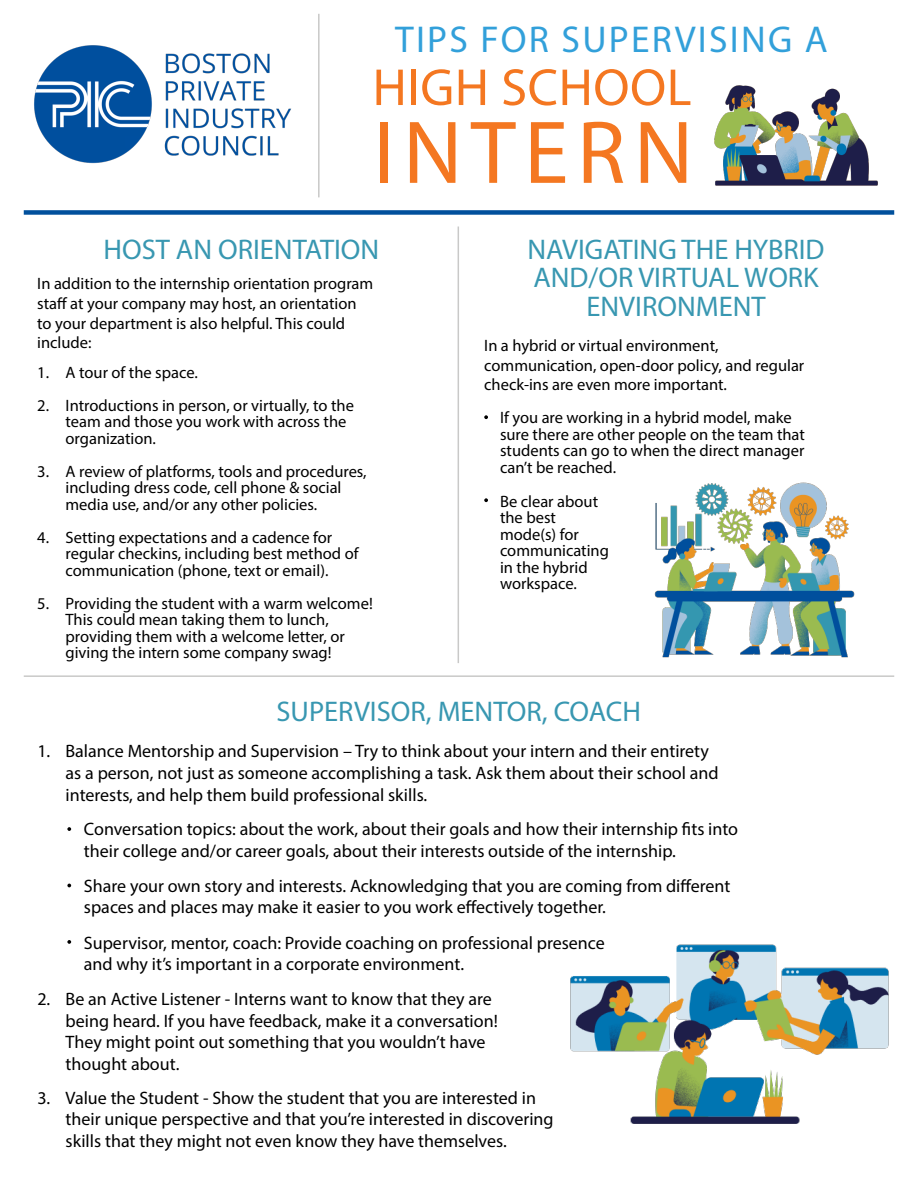
<style>
.page{position:relative;width:918px;height:1188px;background:#fff}
.page>*{position:absolute;margin:0;border:0;box-sizing:border-box;transform-origin:0 0}
.t1{font:90px "Myriad Pro";letter-spacing:.095em;color:#f47721}
.t2{font:52.5px "Myriad Pro";letter-spacing:.01em;color:#f47721}
.t3{font:37.5px "Myriad Pro";letter-spacing:.06em;color:#32a0da}
.t4{font:28.5px/28.5px "Myriad Pro";color:#3897b1;text-align:center}
.t5{font:18px/21.6px "Myriad Pro";color:#000}
.t6{font:16.5px/16.5px "Myriad Pro";color:#000}
</style>
<div class="page">
<img style="left:34px;top:45px;width:257px;height:119px">
<hr style="left:458px;top:227px;width:1px;height:436px;background:#c9c9c8">
<hr style="left:24px;top:675px;width:870px;height:2px;background:#c9c9c8">
<hr style="left:318px;top:14px;width:2px;height:183px;background:#c9c9c8">
<div style="left:24px;top:210px;width:870px;height:5px;background:#01509c"></div>
<img style="left:714px;top:85px;width:164px;height:101px">
<svg style="left:484px;top:415px;width:4px;height:4px"></svg>
<svg style="left:484px;top:498px;width:4px;height:4px"></svg>
<img style="left:654px;top:482px;width:201px;height:176px">
<svg style="left:67px;top:827px;width:4px;height:4px"></svg>
<svg style="left:67px;top:884px;width:4px;height:3px"></svg>
<svg style="left:67px;top:940px;width:4px;height:4px"></svg>
<img style="left:570px;top:944px;width:319px;height:180px">
<h3 class="t3" style="left:395px;top:17px;width:434px">TIPS FOR SUPERVISING A</h3>
<h2 class="t2" style="left:373px;top:55px;width:320px">HIGH SCHOOL</h2>
<h1 class="t1" style="left:373px;top:97px;width:322px">INTERN</h1>
<h3 class="t4" style="left:103px;top:235px;width:277px">HOST AN ORIENTATION</h3>
<p class="t6" style="left:37px;top:273px;width:338px;line-height:19.8px">In addition to the internship orientation program staff at your company may host, an orientation to your department is also helpful. This could include:</p>
<p class="t6" style="left:37px;top:355px;width:13px;line-height:33px">1.<br>2.</p>
<p class="t6" style="left:37px;top:463px;width:13px">3.</p>
<p class="t6" style="left:37px;top:529px;width:13px">4.</p>
<p class="t6" style="left:37px;top:595px;width:13px">5.</p>
<p class="t6" style="left:66px;top:355px;width:290px;line-height:33px">A tour of the space.<br>Introductions in person, or virtually, to the</p>
<p class="t6" style="left:66px;top:413px;width:282px">team and those you work with across the organization.</p>
<p class="t6" style="left:66px;top:463px;width:303px">A review of platforms, tools and procedures, including dress code, cell phone &amp; social media use, and/or any other policies.</p>
<p class="t6" style="left:66px;top:529px;width:295px">Setting expectations and a cadence for regular checkins, including best method of communication (phone, text or email).</p>
<p class="t6" style="left:66px;top:595px;width:309px">Providing the student with a warm welcome!<br>This could mean taking them to lunch, providing them with a welcome letter, or giving the intern some company swag!</p>
<h3 class="t4" style="left:528px;top:234px;width:299px">NAVIGATING THE HYBRID<br>AND/OR VIRTUAL WORK<br>ENVIRONMENT</h3>
<p class="t6" style="left:484px;top:335px;width:322px;line-height:19.8px">In a hybrid or virtual environment, communication, open-door policy, and regular check-ins are even more important.</p>
<p class="t6" style="left:500px;top:409px;width:306px">If you are working in a hybrid model, make sure there are other people on the team that students can go to when the direct manager can’t be reached.</p>
<p class="t6" style="left:500px;top:493px;width:110px">Be clear about the best mode(s) for communicating in the hybrid workspace.</p>
<h3 class="t4" style="left:277px;top:697px;width:366px">SUPERVISOR, MENTOR, COACH</h3>
<p class="t5" style="left:37px;top:740px;width:14px">1.</p>
<p class="t5" style="left:66px;top:740px;width:655px">Balance Mentorship and Supervision – Try to think about your intern and their entirety as a person, not just as someone accomplishing a task. Ask them about their school and interests, and help them build professional skills.</p>
<p class="t5" style="left:84px;top:818px;width:656px">Conversation topics: about the work, about their goals and how their internship fits into their college and/or career goals, about their interests outside of the internship.</p>
<p class="t5" style="left:84px;top:875px;width:648px">Share your own story and interests. Acknowledging that you are coming from different spaces and places may make it easier to you work effectively together.</p>
<p class="t5" style="left:84px;top:931px;width:522px">Supervisor, mentor, coach: Provide coaching on professional presence and why it’s important in a corporate environment.</p>
<p class="t5" style="left:37px;top:988px;width:14px">2.</p>
<p class="t5" style="left:66px;top:988px;width:434px">Be an Active Listener - Interns want to know that they are being heard. If you have feedback, make it a conversation!<br>They might point out something that you wouldn’t have thought about.</p>
<p class="t5" style="left:37px;top:1087px;width:14px">3.</p>
<p class="t5" style="left:66px;top:1087px;width:490px">Value the Student - Show the student that you are interested in their unique perspective and that you’re interested in discovering skills that they might not even know they have themselves.</p>
</div>
